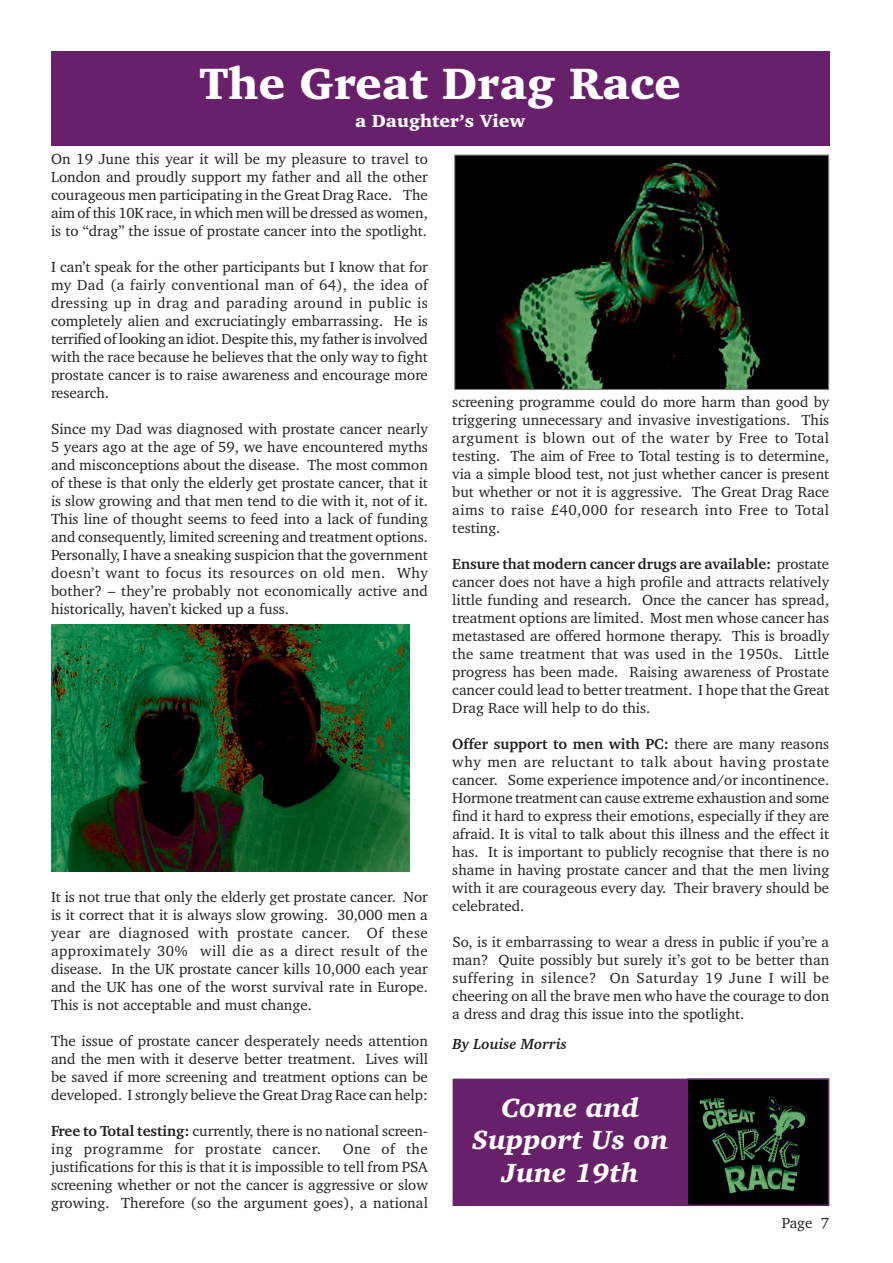
<style>
.page{position:relative;width:893px;height:1263px;background:#fff}
.page>*{position:absolute;margin:0;border:0;box-sizing:border-box;transform-origin:0 0}
.t1{font:900 45px "Charter IT Cby BT";color:#fff}
.t2{font:italic 900 27px/32.4px "Charter IT Cby BT";color:#fff;text-align:center}
.t3{font:900 18px "Charter IT Cby BT";color:#fff}
.t4{font:15px/18px "Charter IT Cby BT";color:#231f20;text-align:justify}
.t5{font:italic 700 15px "Charter IT Cby BT";color:#231f20}
.s1{font-weight:700}
</style>
<div class="page">
<img style="left:51px;top:624px;width:359px;height:247px">
<img style="left:456px;top:157px;width:371px;height:231px">
<div style="left:454px;top:155px;width:375px;height:235px;border:1px solid #7e8083"></div>
<div style="left:454px;top:1080px;width:374px;height:124px;background:#69206b"></div>
<div style="left:453px;top:1079px;width:376px;height:127px;border:2px solid #69206b"></div>
<img style="left:690px;top:1081px;width:136px;height:122px">
<div style="left:687px;top:1078px;width:142px;height:128px;border:2px solid #69206b"></div>
<div style="left:51px;top:51px;width:778px;height:95px;background:#69206b"></div>
<h1 class="t1" style="left:199px;top:55px;width:483px">The Great Drag Race</h1>
<p class="t3" style="left:355px;top:110px;width:172px">a Daughter’s View</p>
<p class="t4" style="left:51px;top:150px;width:378px">On 19 June this year it will be my pleasure to travel to London and proudly support my father and all the other courageous men participating in the Great Drag Race. The aim of this 10K race, in which men will be dressed as women, is to “drag” the issue of prostate cancer into the spotlight.</p>
<p class="t4" style="left:51px;top:258px;width:378px">I can’t speak for the other participants but I know that for my Dad (a fairly conventional man of 64), the idea of dressing up in drag and parading around in public is completely alien and excruciatingly embarrassing. He is terrified of looking an idiot. Despite this, my father is involved with the race because he believes that the only way to fight prostate cancer is to raise awareness and encourage more research.</p>
<p class="t4" style="left:51px;top:420px;width:378px">Since my Dad was diagnosed with prostate cancer nearly 5 years ago at the age of 59, we have encountered myths and misconceptions about the disease. The most common of these is that only the elderly get prostate cancer, that it is slow growing and that men tend to die with it, not of it.<br>This line of thought seems to feed into a lack of funding and consequently, limited screening and treatment options.<br>Personally, I have a sneaking suspicion that the government doesn’t want to focus its resources on old men. Why bother? – they’re probably not economically active and historically, haven’t kicked up a fuss.</p>
<p class="t4" style="left:51px;top:888px;width:378px">It is not true that only the elderly get prostate cancer. Nor is it correct that it is always slow growing. 30,000 men a year are diagnosed with prostate cancer. Of these approximately 30% will die as a direct result of the disease. In the UK prostate cancer kills 10,000 each year and the UK has one of the worst survival rate in Europe.<br>This is not acceptable and must change.</p>
<p class="t4" style="left:51px;top:1032px;width:378px">The issue of prostate cancer desperately needs attention and the men with it deserve better treatment. Lives will be saved if more screening and treatment options can be developed. I strongly believe the Great Drag Race can help:</p>
<p class="t4" style="left:51px;top:1122px;width:378px"><span class="s1">Free to Total testing:</span> currently, there is no national screen&shy;ing programme for prostate cancer.</p>
<p class="t4" style="left:51px;top:1140px;width:378px;text-indent:292px">One of the justifications for this is that it is impossible to tell from PSA screening whether or not the cancer is aggressive or slow growing. Therefore (so the argument goes), a national</p>
<p class="t4" style="left:452px;top:393px;width:378px">screening programme could do more harm than good by triggering unnecessary and invasive investigations. This argument is blown out of the water by Free to Total testing. The aim of Free to Total testing is to determine, via a simple blood test, not just whether cancer is present but whether or not it is aggressive. The Great Drag Race aims to raise £40,000 for research into Free to Total testing.</p>
<p class="t4" style="left:452px;top:555px;width:378px"><span class="s1">Ensure that modern cancer drugs are available:</span> prostate cancer does not have a high profile and attracts relatively little funding and research. Once the cancer has spread, treatment options are limited. Most men whose cancer has metastased are offered hormone therapy. This is broadly the same treatment that was used in the 1950s. Little progress has been made. Raising awareness of Prostate cancer could lead to better treatment. I hope that the Great Drag Race will help to do this.</p>
<p class="t4" style="left:452px;top:735px;width:378px"><span class="s1">Offer support to men with PC:</span> there are many reasons why men are reluctant to talk about having prostate cancer. Some experience impotence and/or incontinence.<br>Hormone treatment can cause extreme exhaustion and some find it hard to express their emotions, especially if they are afraid. It is vital to talk about this illness and the effect it has. It is important to publicly recognise that there is no shame in having prostate cancer and that the men living with it are courageous every day. Their bravery should be celebrated.</p>
<p class="t4" style="left:452px;top:933px;width:378px">So, is it embarrassing to wear a dress in public if you’re a man? Quite possibly but surely it’s got to be better than suffering in silence? On Saturday 19 June I will be cheering on all the brave men who have the courage to don a dress and drag this issue into the spotlight.</p>
<p class="t5" style="left:452px;top:1035px;width:116px">By Louise Morris</p>
<h2 class="t2" style="left:472px;top:1091px;width:198px">Come and<br>Support Us on<br>June 19th</h2>
<p class="t4" style="left:782px;top:1213px;width:49px">Page 7</p>
</div>
